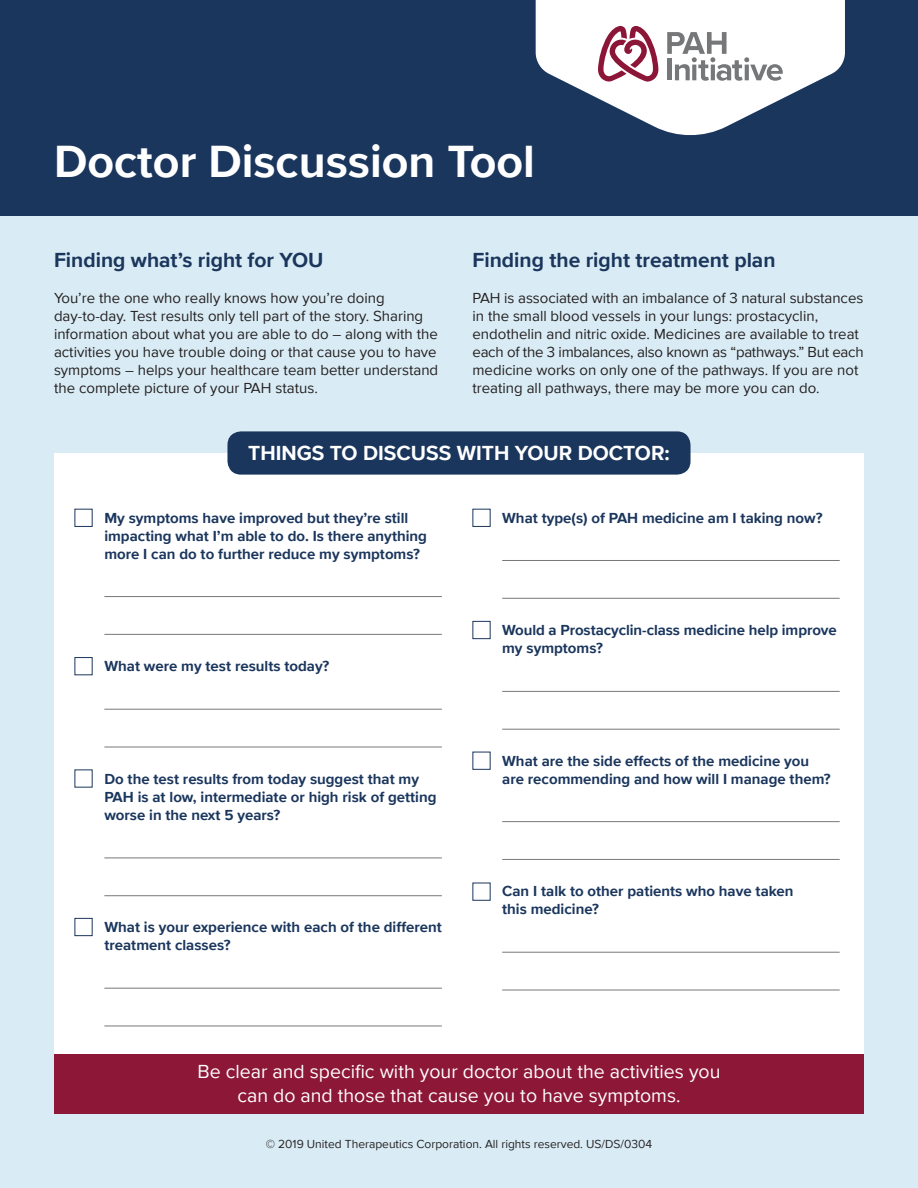
<style>
.page{position:relative;width:918px;height:1188px;background:#d9ebf4}
.page>*{position:absolute;margin:0;border:0;box-sizing:border-box;transform-origin:0 0}
.t1{font:700 46.5px "Proxima Nova";color:#fff}
.t2{font:700 21px "Proxima Nova";color:#1b365d}
.t3{font:700 21px "Proxima Nova";color:#fff}
.t4{font:19.5px/24px "Proxima Nova";color:#fff;text-align:center}
.t5{font:15px/18px "Proxima Nova";color:#231f20}
.t6{font:700 15px/18px "Proxima Nova";color:#1b365d}
.t7{font:12px "Proxima Nova";color:#231f20}
</style>
<div class="page">
<div style="left:54px;top:453px;width:810px;height:658px;background:#fff"></div>
<div style="left:0;top:0;width:918px;height:215px;background:#1b365d"></div>
<div style="left:54px;top:1055px;width:810px;height:59px;background:#8d1737"></div>
<div style="left:75px;top:918px;width:18px;height:18px;border:1px solid #1b365d"></div>
<div style="left:472px;top:621px;width:19px;height:18px;border:1px solid #1b365d"></div>
<hr style="left:104px;top:634px;width:338px;height:1px;background:#76787b">
<hr style="left:104px;top:596px;width:338px;height:1px;background:#76787b">
<hr style="left:104px;top:709px;width:338px;height:1px;background:#76787b">
<hr style="left:104px;top:747px;width:338px;height:1px;background:#76787b">
<hr style="left:104px;top:858px;width:338px;height:1px;background:#76787b">
<hr style="left:104px;top:895px;width:338px;height:1px;background:#76787b">
<hr style="left:104px;top:988px;width:338px;height:1px;background:#76787b">
<hr style="left:104px;top:1026px;width:338px;height:1px;background:#76787b">
<hr style="left:502px;top:598px;width:338px;height:1px;background:#76787b">
<hr style="left:502px;top:560px;width:338px;height:1px;background:#76787b">
<hr style="left:502px;top:729px;width:338px;height:1px;background:#76787b">
<hr style="left:502px;top:691px;width:338px;height:1px;background:#76787b">
<hr style="left:502px;top:859px;width:338px;height:1px;background:#76787b">
<hr style="left:502px;top:821px;width:338px;height:1px;background:#76787b">
<hr style="left:502px;top:990px;width:338px;height:1px;background:#76787b">
<hr style="left:502px;top:952px;width:338px;height:1px;background:#76787b">
<div style="left:227px;top:431px;width:464px;height:44px;background:#1b365d;border-radius:14px"></div>
<svg style="left:536px;top:0;width:309px;height:135px"></svg>
<p class="t1" style="left:54px;top:127px;width:483px">Doctor Discussion Tool</p>
<p class="t2" style="left:54px;top:245px;width:271px">Finding what’s right for YOU</p>
<p class="t5" style="left:54px;top:289px;width:386px">You’re the one who really knows how you’re doing day-to-day. Test results only tell part of the story. Sharing information about what you are able to do – along with the activities you have trouble doing or that cause you to have symptoms – helps your healthcare team better understand the complete picture of your PAH status.</p>
<p class="t2" style="left:472px;top:245px;width:305px">Finding the right treatment plan</p>
<p class="t5" style="left:472px;top:289px;width:393px">PAH is associated with an imbalance of 3 natural substances in the small blood vessels in your lungs: prostacyclin, endothelin and nitric oxide. Medicines are available to treat each of the 3 imbalances, also known as “pathways.” But each medicine works on only one of the pathways. If you are not treating all pathways, there may be more you can do.</p>
<p class="t3" style="left:248px;top:438px;width:423px">THINGS TO DISCUSS WITH YOUR DOCTOR:</p>
<p class="t6" style="left:104px;top:508px;width:324px">My symptoms have improved but they’re still impacting what I’m able to do. Is there anything more I can do to further reduce my symptoms?</p>
<p class="t6" style="left:104px;top:657px;width:227px">What were my test results today?</p>
<p class="t6" style="left:104px;top:769px;width:334px">Do the test results from today suggest that my<br>PAH is at low, intermediate or high risk of getting worse in the next 5 years?</p>
<p class="t6" style="left:104px;top:918px;width:339px">What is your experience with each of the different treatment classes?</p>
<p class="t6" style="left:502px;top:508px;width:322px">What type(s) of PAH medicine am I taking now?</p>
<p class="t6" style="left:502px;top:621px;width:336px">Would a Prostacyclin-class medicine help improve my symptoms?</p>
<p class="t6" style="left:502px;top:751px;width:330px">What are the side effects of the medicine you are recommending and how will I manage them?</p>
<p class="t6" style="left:502px;top:882px;width:293px">Can I talk to other patients who have taken this medicine?</p>
<p class="t4" style="left:198px;top:1059px;width:524px">Be clear and specific with your doctor about the activities you can do and those that cause you to have symptoms.</p>
<p class="t7" style="left:266px;top:1136px;width:388px">© 2019 United Therapeutics Corporation. All rights reserved. US/DS/0304</p>
</div>
